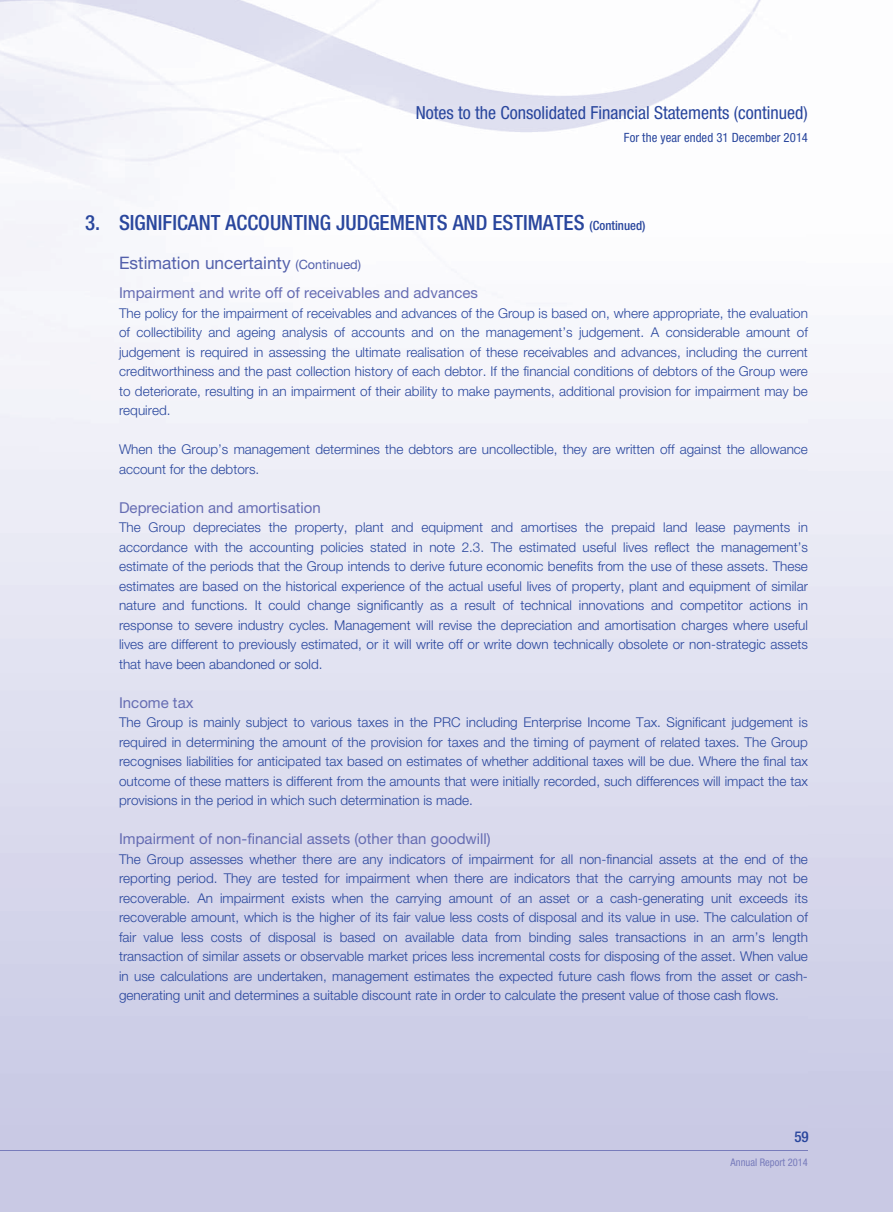
<style>
.page{position:relative;width:893px;height:1212px;background:#fff}
.page>*{position:absolute;margin:0;border:0;box-sizing:border-box;transform-origin:0 0}
.t1{font:500 condensed 21px "Helvetica Neue LT Std";color:#29469d}
.t2{font:condensed 18px "Helvetica Neue LT Std";color:#29469d}
.t3{font:17.25px "Helvetica Neue LT Std";color:#5360ab}
.t4{font:15px "Helvetica Neue LT Std";color:#666db3}
.t5{font:500 condensed 15px "Helvetica Neue LT Std";color:#29469d}
.t6{font:300 13.5px/19.5px "Helvetica Neue LT Std";color:#29469d;text-align:justify}
.t7{font:condensed 12.75px "Helvetica Neue LT Std";letter-spacing:.005em;color:#29469d}
.t8{font:condensed 10.5px "Helvetica Neue LT Std";color:#787cbb}
.s1{font-size:12.75px}
</style>
<div class="page">
<hr style="left:0;top:1150px;width:808px;height:1px;background:#787cbb">
<h2 class="t2" style="left:416px;top:106px;width:394px">Notes to the Consolidated Financial Statements (continued)</h2>
<p class="t7" style="left:624px;top:133px;width:186px">For the year ended 31 December 2014</p>
<h1 class="t1" style="left:85px;top:215px;width:562px">3. SIGNIFICANT ACCOUNTING JUDGEMENTS AND ESTIMATES <span class="s1">(Continued)</span></h1>
<p class="t3" style="left:119px;top:257px;width:244px">Estimation uncertainty <span class="s1">(Continued)</span></p>
<p class="t4" style="left:119px;top:288px;width:360px">Impairment and write off of receivables and advances</p>
<p class="t6" style="left:119px;top:305px;width:690px">The policy for the impairment of receivables and advances of the Group is based on, where appropriate, the evaluation of collectibility and ageing analysis of accounts and on the management’s judgement. A considerable amount of judgement is required in assessing the ultimate realisation of these receivables and advances, including the current creditworthiness and the past collection history of each debtor. If the financial conditions of debtors of the Group were to deteriorate, resulting in an impairment of their ability to make payments, additional provision for impairment may be required.</p>
<p class="t6" style="left:119px;top:441px;width:690px">When the Group’s management determines the debtors are uncollectible, they are written off against the allowance account for the debtors.</p>
<p class="t4" style="left:119px;top:502px;width:203px">Depreciation and amortisation</p>
<p class="t6" style="left:119px;top:519px;width:690px">The Group depreciates the property, plant and equipment and amortises the prepaid land lease payments in accordance with the accounting policies stated in note 2.3. The estimated useful lives reflect the management’s estimate of the periods that the Group intends to derive future economic benefits from the use of these assets. These estimates are based on the historical experience of the actual useful lives of property, plant and equipment of similar nature and functions. It could change significantly as a result of technical innovations and competitor actions in response to severe industry cycles. Management will revise the depreciation and amortisation charges where useful lives are different to previously estimated, or it will write off or write down technically obsolete or non-strategic assets that have been abandoned or sold.</p>
<p class="t4" style="left:119px;top:697px;width:76px">Income tax</p>
<p class="t6" style="left:119px;top:714px;width:690px">The Group is mainly subject to various taxes in the PRC including Enterprise Income Tax. Significant judgement is required in determining the amount of the provision for taxes and the timing of payment of related taxes. The Group recognises liabilities for anticipated tax based on estimates of whether additional taxes will be due. Where the final tax outcome of these matters is different from the amounts that were initially recorded, such differences will impact the tax provisions in the period in which such determination is made.</p>
<p class="t4" style="left:119px;top:834px;width:373px">Impairment of non-financial assets (other than goodwill)</p>
<p class="t6" style="left:119px;top:851px;width:690px">The Group assesses whether there are any indicators of impairment for all non-financial assets at the end of the reporting period. They are tested for impairment when there are indicators that the carrying amounts may not be recoverable. An impairment exists when the carrying amount of an asset or a cash-generating unit exceeds its recoverable amount, which is the higher of its fair value less costs of disposal and its value in use. The calculation of fair value less costs of disposal is based on available data from binding sales transactions in an arm’s length transaction of similar assets or observable market prices less incremental costs for disposing of the asset. When value in use calculations are undertaken, management estimates the expected future cash flows from the asset or cash&shy;generating unit and determines a suitable discount rate in order to calculate the present value of those cash flows.</p>
<p class="t5" style="left:794px;top:1131px;width:16px">59</p>
<p class="t8" style="left:731px;top:1159px;width:79px">Annual Report 2014</p>
</div>
